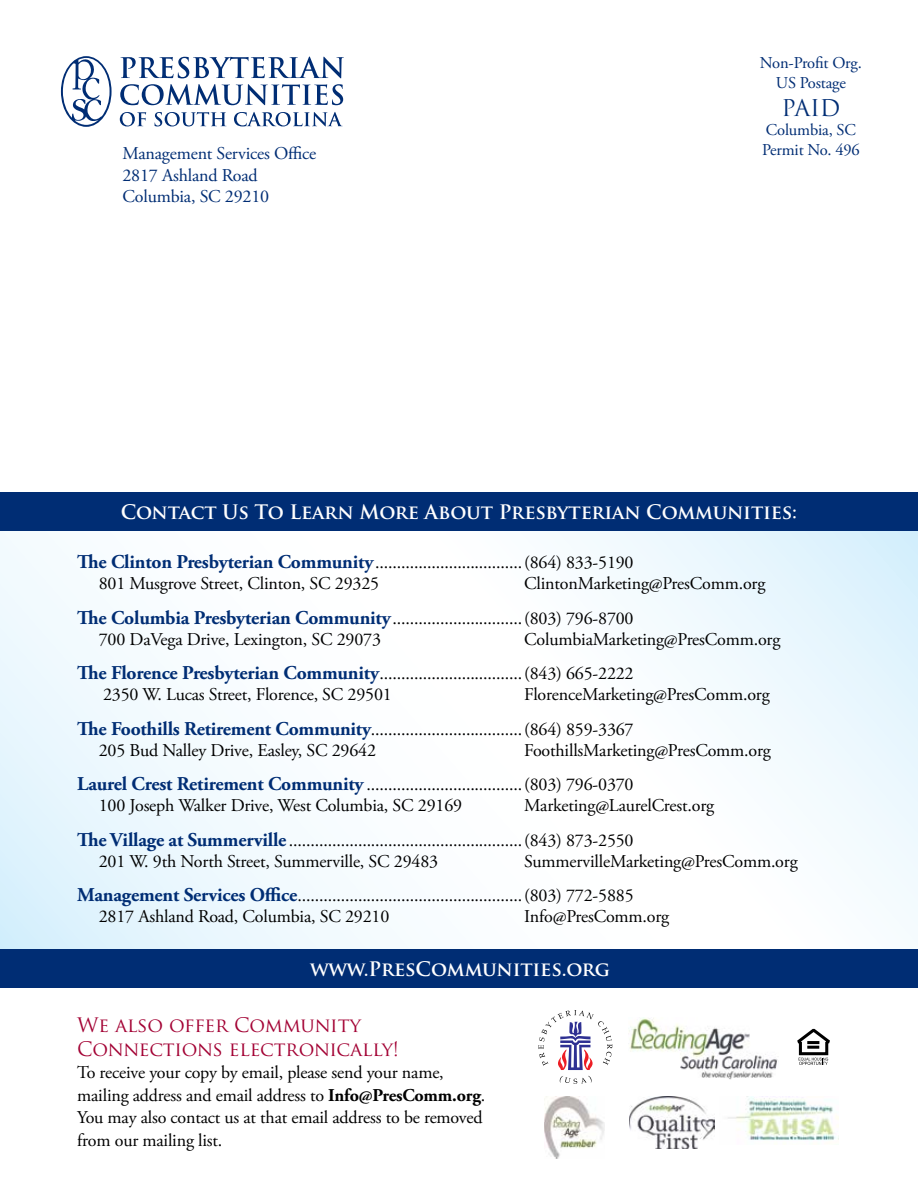
<style>
.page{position:relative;width:918px;height:1188px;background:#fff}
.page>*{position:absolute;margin:0;border:0;box-sizing:border-box;transform-origin:0 0}
.t1{font:22.5px "Trajan Pro";color:#002d74}
.t2{font:700 19.5px "Trajan Pro";letter-spacing:-.01em;color:#fff}
.t3{font:19.5px/23.4px "Trajan Pro";letter-spacing:-.01em;color:#a30234}
.t4{font:18px/34.5px "Adobe Garamond Pro";letter-spacing:-.01em;color:#000}
.t5{font:18px/21.6px "Adobe Garamond Pro";letter-spacing:-.01em;color:#002d74}
.t6{font:16.5px/19.8px "Adobe Garamond Pro";letter-spacing:-.01em;color:#002d74;text-align:center}
.s1{font-weight:700;font-size:19.5px;color:#002d74}
.s2{font-weight:700}
</style>
<div class="page">
<svg style="left:0;top:531px;width:918px;height:418px"></svg>
<div style="left:0;top:492px;width:918px;height:39px;background:#002d74"></div>
<svg style="left:61px;top:56px;width:51px;height:71px"></svg>
<svg style="left:121px;top:57px;width:223px;height:21px"></svg>
<svg style="left:120px;top:84px;width:223px;height:21px"></svg>
<svg style="left:120px;top:112px;width:26px;height:14px"></svg>
<svg style="left:155px;top:112px;width:71px;height:14px"></svg>
<svg style="left:234px;top:112px;width:109px;height:14px"></svg>
<div style="left:799px;top:1040px;width:29px;height:15px;border:3px solid #000"></div>
<svg style="left:797px;top:1028px;width:33px;height:21px"></svg>
<svg style="left:799px;top:1058px;width:29px;height:7px"></svg>
<img style="left:629px;top:1018px;width:149px;height:62px">
<svg style="left:538px;top:1010px;width:74px;height:60px"></svg>
<svg style="left:560px;top:1076px;width:32px;height:8px"></svg>
<img style="left:630px;top:1097px;width:84px;height:51px">
<img style="left:544px;top:1097px;width:61px;height:62px">
<img style="left:728px;top:1097px;width:111px;height:43px">
<div style="left:0;top:949px;width:918px;height:39px;background:#002d74"></div>
<p class="t5" style="left:122px;top:143px;width:195px">Management Services Office<br>2817 Ashland Road<br>Columbia, SC 29210</p>
<p class="t6" style="left:760px;top:54px;width:103px">Non-Profit Org.<br>US Postage</p>
<p class="t1" style="left:781px;top:94px;width:61px">PAID</p>
<p class="t6" style="left:762px;top:120px;width:99px;text-align:left">Columbia, SC<br>Permit No. 496</p>
<p class="t2" style="left:121px;top:499px;width:678px">Contact Us To Learn More About Presbyterian Communities:</p>
<p class="t4" style="left:99px;top:553px;width:536px;line-height:21px;text-indent:-22px"><span class="s1">The Clinton Presbyterian Community</span>..................................(864) 833-5190<br>801 Musgrove Street, Clinton, SC 29325</p>
<p class="t4" style="left:77px;top:567px;width:690px;text-indent:447px">ClintonMarketing@PresComm.org<br><span class="s1">The Columbia Presbyterian Community</span>..............................(803) 796-8700</p>
<p class="t4" style="left:99px;top:622px;width:284px">700 DaVega Drive, Lexington, SC 29073</p>
<p class="t4" style="left:77px;top:622px;width:705px;text-indent:447px">ColumbiaMarketing@PresComm.org<br><span class="s1">The Florence Presbyterian Community</span>.................................(843) 665-2222</p>
<p class="t4" style="left:103px;top:678px;width:290px">2350 W. Lucas Street, Florence, SC 29501</p>
<p class="t4" style="left:77px;top:678px;width:694px;text-indent:447px">FlorenceMarketing@PresComm.org<br><span class="s1">The Foothills Retirement Community</span>...................................(864) 859-3367</p>
<p class="t4" style="left:99px;top:733px;width:279px">205 Bud Nalley Drive, Easley, SC 29642</p>
<p class="t4" style="left:77px;top:733px;width:695px;text-indent:447px">FoothillsMarketing@PresComm.org<br><span class="s1">Laurel Crest Retirement Community</span> ....................................(803) 796-0370</p>
<p class="t4" style="left:99px;top:789px;width:365px">100 Joseph Walker Drive, West Columbia, SC 29169</p>
<p class="t4" style="left:77px;top:789px;width:638px;text-indent:447px">Marketing@LaurelCrest.org<br><span class="s1">The Village at Summerville</span> ......................................................(843) 873-2550</p>
<p class="t4" style="left:99px;top:844px;width:341px">201 W. 9th North Street, Summerville, SC 29483</p>
<p class="t4" style="left:77px;top:844px;width:722px;text-indent:447px">SummervilleMarketing@PresComm.org<br><span class="s1">Management Services Office</span>....................................................(803) 772-5885</p>
<p class="t4" style="left:99px;top:900px;width:292px">2817 Ashland Road, Columbia, SC 29210</p>
<p class="t4" style="left:524px;top:900px;width:147px">Info@PresComm.org</p>
<p class="t2" style="left:310px;top:957px;width:302px">www.PresCommunities.org</p>
<p class="t3" style="left:77px;top:1013px;width:324px">We also offer Community<br>Connections electronically!</p>
<p class="t4" style="left:77px;top:1062px;width:410px;line-height:22.5px">To receive your copy by email, please send your name, mailing address and email address to <span class="s2">Info@PresComm.org</span>.<br>You may also contact us at that email address to be removed from our mailing list.</p>
</div>
